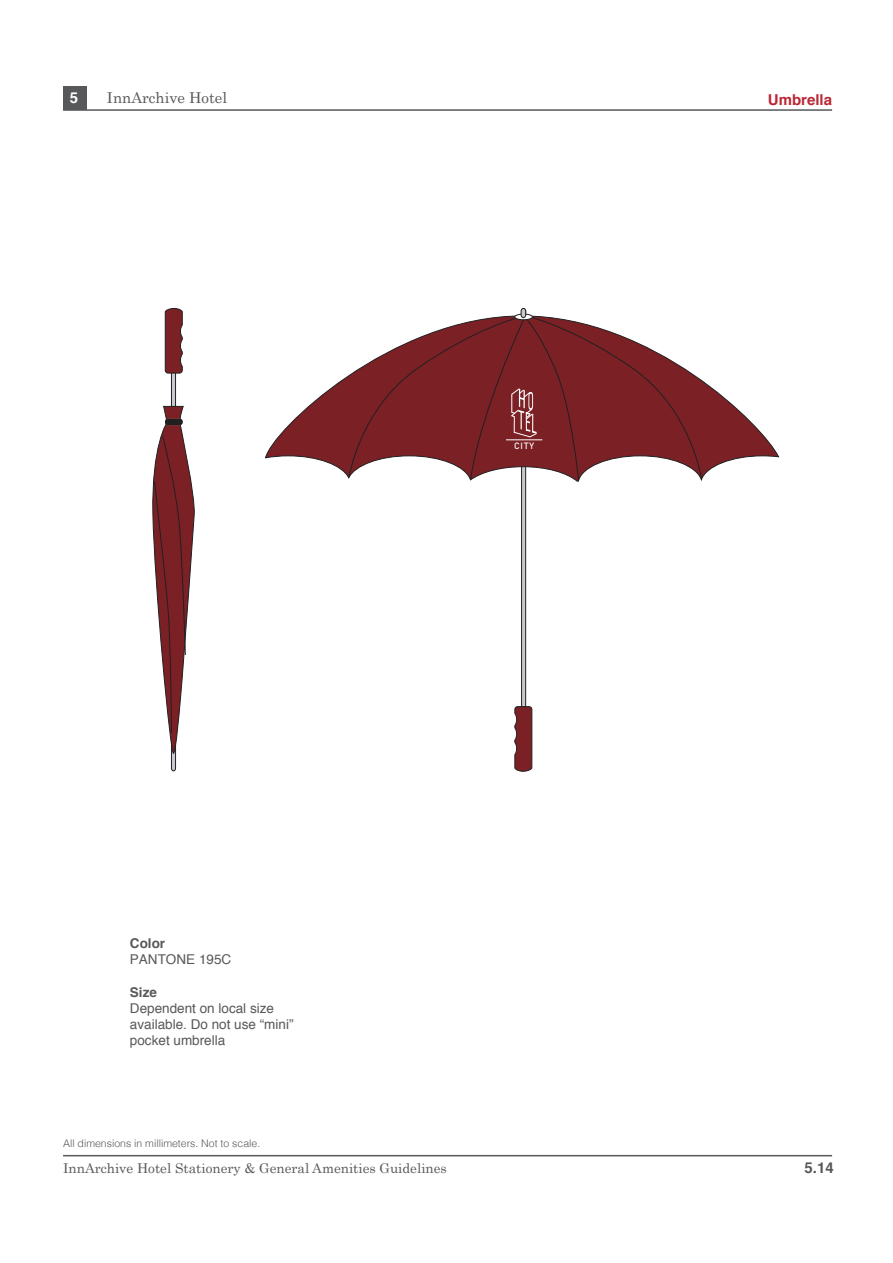
<style>
.page{position:relative;width:893px;height:1263px;background:#fff}
.page>*{position:absolute;margin:0;border:0;box-sizing:border-box;transform-origin:0 0}
.t1{font:15px "Century";color:#57585a}
.t2{font:700 15px "Helvetica";color:#ba2734}
.t3{font:700 15px "Helvetica";color:#57585a}
.t4{font:700 15px "Helvetica";color:#fff}
.t5{font:13.5px/16.2px "Helvetica";color:#57585a}
.t6{font:13.5px "Century";color:#57585a}
.t7{font:700 13.5px "Helvetica";color:#57585a}
.t8{font:300 10.5px "Helvetica";color:#57585a}
.t9{font:9.15px "Bahnschrift";color:#fff}
</style>
<div class="page">
<hr style="left:63px;top:109px;width:769px;height:2px;background:#57585a">
<div style="left:63px;top:87px;width:23px;height:23px;background:#57585a"></div>
<hr style="left:63px;top:1155px;width:769px;height:1px;background:#57585a">
<svg style="left:152px;top:308px;width:43px;height:463px"></svg>
<svg style="left:265px;top:376px;width:514px;height:104px"></svg>
<svg style="left:348px;top:308px;width:354px;height:464px"></svg>
<p class="t4" style="left:70px;top:86px;width:10px">5</p>
<p class="t1" style="left:107px;top:85px;width:122px">InnArchive Hotel</p>
<p class="t2" style="left:768px;top:87px;width:66px">Umbrella</p>
<p class="t9" style="left:514px;top:439px;width:21px">CITY</p>
<p class="t7" style="left:130px;top:932px;width:37px">Color</p>
<p class="t5" style="left:130px;top:952px;width:103px">PANTONE 195C</p>
<p class="t7" style="left:130px;top:981px;width:29px">Size</p>
<p class="t5" style="left:130px;top:1000px;width:165px">Dependent on local size available. Do not use “mini” pocket umbrella</p>
<p class="t8" style="left:63px;top:1135px;width:199px">All dimensions in millimeters. Not to scale.</p>
<p class="t6" style="left:63px;top:1157px;width:385px">InnArchive Hotel Stationery &amp; General Amenities Guidelines</p>
<p class="t3" style="left:804px;top:1155px;width:31px">5.14</p>
</div>
